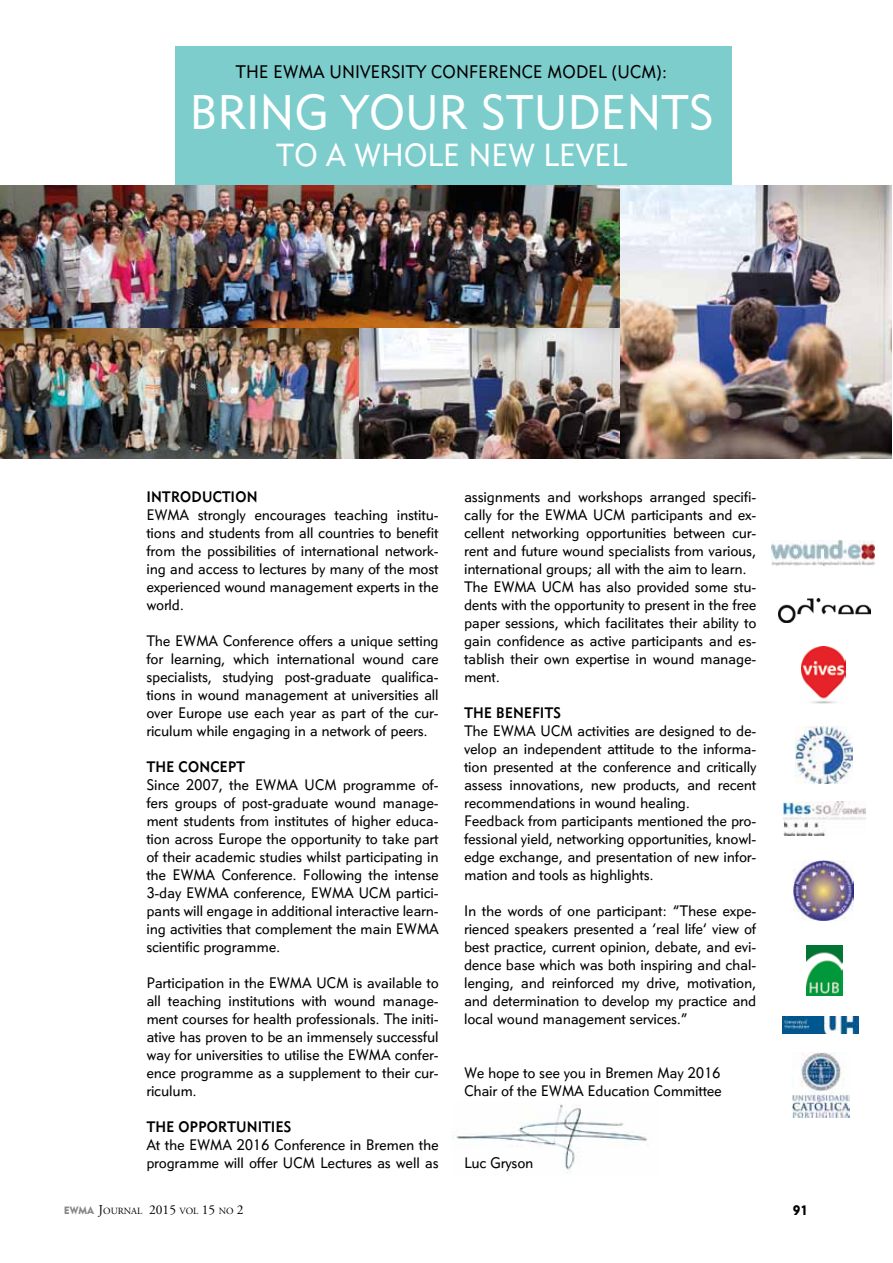
<style>
.page{position:relative;width:893px;height:1263px;background:#fff}
.page>*{position:absolute;margin:0;border:0;box-sizing:border-box;transform-origin:0 0}
.t1{font:300 48px "EWMA";letter-spacing:.175em;color:#fff}
.t2{font:300 31.5px "EWMA";letter-spacing:.24em;color:#fff}
.t3{font:300 18px "EWMA";color:#000}
.t4{font:300 15px/18px "EWMA";color:#000;text-align:justify}
.t5{font:600 15px "EWMA";color:#000}
.t6{font:900 13.5px "EWMA";color:#000}
.t7{font:9.45px "Adobe Garamond";color:#000}
.s1{font-family:"EWMA";font-weight:900;font-size:10.5px;color:#878787}
.s2{font-size:13.5px}
</style>
<div class="page">
<div style="left:175px;top:47px;width:556px;height:175px;background:#7ecdcd"></div>
<img style="left:452px;top:1104px;width:196px;height:70px">
<img style="left:0;top:186px;width:621px;height:143px">
<img style="left:0;top:329px;width:621px;height:130px">
<img style="left:771px;top:540px;width:104px;height:25px">
<img style="left:778px;top:598px;width:92px;height:24px">
<img style="left:802px;top:647px;width:44px;height:57px">
<img style="left:796px;top:726px;width:57px;height:57px">
<img style="left:783px;top:802px;width:83px;height:34px">
<img style="left:794px;top:861px;width:59px;height:59px">
<img style="left:793px;top:1052px;width:56px;height:66px">
<img style="left:807px;top:945px;width:35px;height:50px">
<img style="left:783px;top:1016px;width:75px;height:17px">
<img style="left:621px;top:186px;width:270px;height:273px">
<p class="t3" style="left:236px;top:60px;width:12px">THE</p>
<p class="t3" style="left:273px;top:60px;width:216px">EWMA UN IVERSITY CON FEREN</p>
<p class="t3" style="left:522px;top:60px;width:53px">CE MODE</p>
<p class="t3" style="left:598px;top:60px;width:71px">L (UCM):</p>
<h1 class="t1" style="left:189px;top:82px;width:519px">Bring your students</h1>
<h2 class="t2" style="left:276px;top:136px;width:344px">to a whole new level</h2>
<p class="t5" style="left:146px;top:488px;width:15px">INTRODUCTION</p>
<p class="t4" style="left:146px;top:506px;width:294px">EWMA strongly encourages teaching institu&shy;tions and students from all countries to benefit from the possibilities of international network&shy;ing and access to lectures by many of the most experienced wound management experts in the world.</p>
<p class="t4" style="left:146px;top:632px;width:294px">The EWMA Conference offers a unique setting for learning, which international wound care specialists, studying post-graduate qualifica&shy;tions in wound management at universities all over E urope use each year as part of the cur&shy;riculum while engaging in a network of peers.</p>
<p class="t5" style="left:146px;top:758px;width:43px">THE CONCEPT</p>
<p class="t4" style="left:146px;top:776px;width:294px">Since 2007, the EWMA UCM programme of&shy;fers groups of post-graduate wound manage&shy;ment students from institutes of higher educa&shy;tion across E urope the opportunity to take part of their academic studies whilst participating in the EWMA Conference. Following the intense 3-day EWMA conference, EWMA UCM partici&shy;pants will engage in additional interactive learn&shy;ing activities that complement the main EWMA scientific programme.</p>
<p class="t4" style="left:146px;top:974px;width:294px">Participation in the EWMA UCM is available to all teaching institutions with wound manage&shy;ment courses for health professionals. The initi&shy;ative has proven to be an immensely successful way for universities to utilise the EWMA confer&shy;ence programme as a supplement to their cur&shy;riculum.</p>
<p class="t5" style="left:146px;top:1118px;width:42px">THE OPPORTUNITIE</p>
<p class="t5" style="left:283px;top:1118px;width:9px">S</p>
<p class="t4" style="left:146px;top:1136px;width:294px">At the EWMA 2016 Conference in Bremen the programme will offer UCM Lectures as well as</p>
<p class="t4" style="left:464px;top:488px;width:294px;text-align:left">assignments and workshops arranged specifi&shy;cally for the EWMA UCM participants and ex&shy;cellent networking opportunities between cur&shy;rent and future wound specialists from various, international groups; all with the aim to learn.<br>The EWMA UCM has also provided some stu&shy;dents with the opportunity to present in the free paper sessions, which facilitates their ability to gain confidence as active participants and es&shy;tablish their own expertise in wound manage&shy;ment.</p>
<p class="t5" style="left:464px;top:704px;width:42px">THE BENE</p>
<p class="t5" style="left:532px;top:704px;width:30px">FITS</p>
<p class="t4" style="left:464px;top:722px;width:294px;text-align:left">The EWMA UCM activities are designed to de&shy;velop an independent attitude to the informa&shy;tion presented at the conference and critically assess innovations, new products, and recent recommendations in wound healing.<br>Feedback from participants mentioned the pro&shy;fessional yield, networking opportunities, knowl&shy;edge exchange, and presentation of new infor&shy;mation and tools as highlights.</p>
<p class="t4" style="left:464px;top:902px;width:294px">In the words of one participant: “These expe&shy;rienced speakers presented a ‘real life’ view of best practice, current opinion, debate, and evi&shy;dence base which was both inspiring and chal&shy;lenging, and reinforced my drive, motivation, and determination to develop my practice and local wound management services.”</p>
<p class="t4" style="left:464px;top:1064px;width:259px">We hope to see you in Bremen May 2016<br>Chair of the EWMA Education Committee</p>
<p class="t4" style="left:464px;top:1154px;width:71px">Luc Gryson</p>
<p class="t7" style="left:64px;top:1205px;width:181px"><span class="s1">EWMA</span> <span class="s2">J</span>OURNAL <span class="s2">2015</span> VOL <span class="s2">15</span> NO <span class="s2">2</span></p>
<p class="t6" style="left:793px;top:1201px;width:17px">91</p>
</div>
